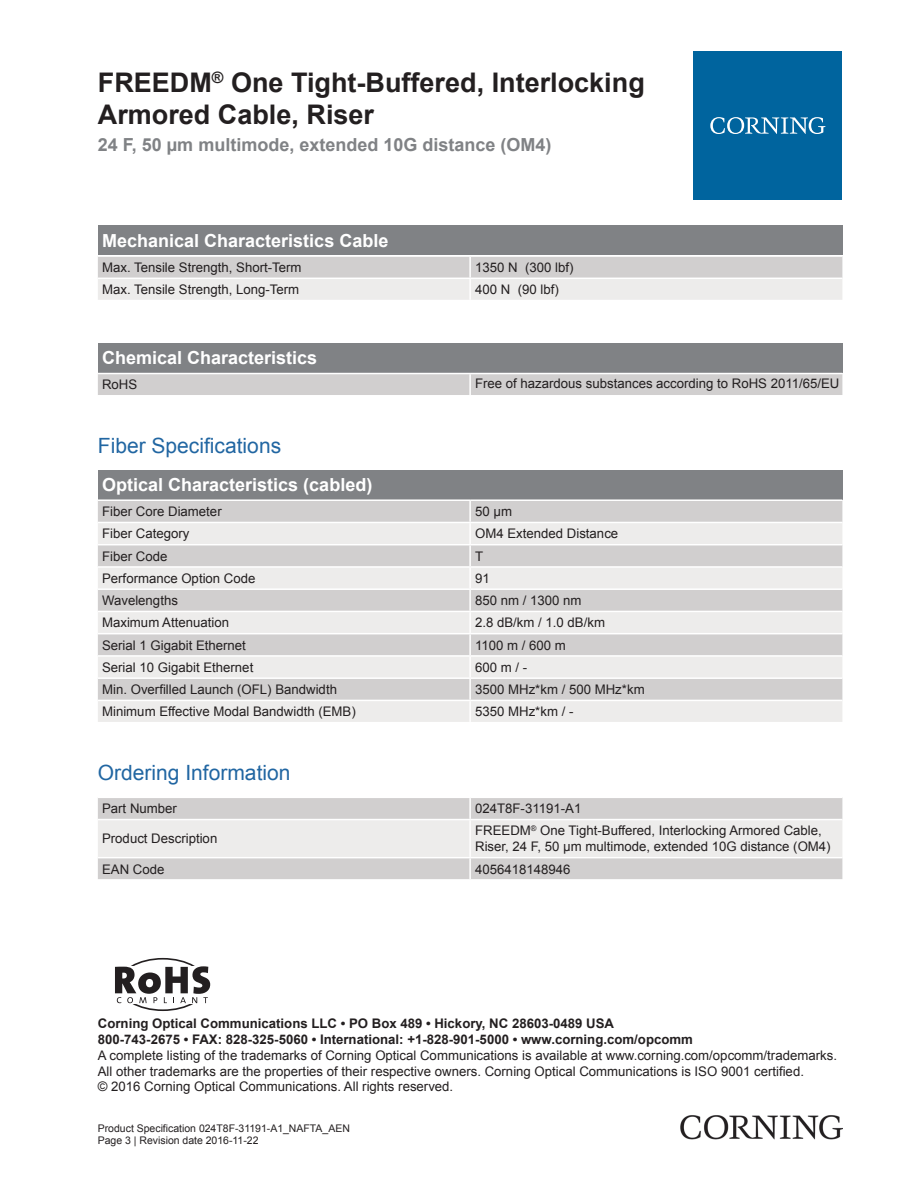
<style>
.page{position:relative;width:919px;height:1187px;background:#fff}
.page>*{position:absolute;margin:0;border:0;box-sizing:border-box;transform-origin:0 0}
.t1{font:700 27px/32.4px "Arial";color:#231f20}
.t2{font:21px "Arial";color:#2166a2}
.t3{font:700 18px "Arial";color:#fff}
.t4{font:700 18px "Arial";color:#808285}
.t5{font:13.2px/15.9px "Arial";color:#231f20}
.t6{font:700 13.2px/15.9px "Arial";color:#231f20}
.t7{font:10.5px/12.6px "Arial";color:#231f20}
</style>
<div class="page">
<div style="left:98px;top:225px;width:744px;height:30px;background:#808285"></div>
<svg style="left:98px;top:257px;width:744px;height:43px;background:#dfdddd"></svg>
<hr style="left:469px;top:257px;width:2px;height:20px;background:#fff">
<hr style="left:469px;top:279px;width:2px;height:21px;background:#fff">
<hr style="left:98px;top:277px;width:372px;height:2px;background:#fff">
<hr style="left:470px;top:277px;width:372px;height:2px;background:#fff">
<div style="left:98px;top:343px;width:744px;height:30px;background:#808285"></div>
<div style="left:98px;top:374px;width:744px;height:21px;background:#d1cfcf"></div>
<hr style="left:469px;top:374px;width:2px;height:21px;background:#fff">
<div style="left:98px;top:469px;width:744px;height:30px;background:#808285"></div>
<div style="left:98px;top:501px;width:744px;height:20px;background:#d1cfcf"></div>
<svg style="left:98px;top:523px;width:744px;height:198px;background:#e1dfdf"></svg>
<hr style="left:469px;top:501px;width:2px;height:20px;background:#fff">
<hr style="left:469px;top:523px;width:2px;height:21px;background:#fff">
<hr style="left:469px;top:545px;width:2px;height:21px;background:#fff">
<hr style="left:469px;top:567px;width:2px;height:21px;background:#fff">
<hr style="left:469px;top:590px;width:2px;height:20px;background:#fff">
<hr style="left:469px;top:612px;width:2px;height:21px;background:#fff">
<hr style="left:469px;top:634px;width:2px;height:21px;background:#fff">
<hr style="left:469px;top:656px;width:2px;height:21px;background:#fff">
<hr style="left:469px;top:679px;width:2px;height:20px;background:#fff">
<hr style="left:469px;top:701px;width:2px;height:20px;background:#fff">
<hr style="left:98px;top:544px;width:372px;height:1px;background:#fff">
<hr style="left:470px;top:544px;width:372px;height:1px;background:#fff">
<hr style="left:98px;top:566px;width:372px;height:1px;background:#fff">
<hr style="left:470px;top:566px;width:372px;height:1px;background:#fff">
<hr style="left:98px;top:588px;width:372px;height:2px;background:#fff">
<hr style="left:470px;top:588px;width:372px;height:2px;background:#fff">
<hr style="left:98px;top:610px;width:372px;height:2px;background:#fff">
<hr style="left:470px;top:610px;width:372px;height:2px;background:#fff">
<hr style="left:98px;top:633px;width:372px;height:1px;background:#fff">
<hr style="left:470px;top:633px;width:372px;height:1px;background:#fff">
<hr style="left:98px;top:655px;width:372px;height:1px;background:#fff">
<hr style="left:470px;top:655px;width:372px;height:1px;background:#fff">
<hr style="left:98px;top:677px;width:372px;height:2px;background:#fff">
<hr style="left:470px;top:677px;width:372px;height:2px;background:#fff">
<hr style="left:98px;top:699px;width:372px;height:2px;background:#fff">
<hr style="left:470px;top:699px;width:372px;height:2px;background:#fff">
<div style="left:98px;top:798px;width:744px;height:81px;background:#d1cfcf"></div>
<div style="left:98px;top:820px;width:744px;height:36px;background:#edeceb"></div>
<hr style="left:469px;top:798px;width:2px;height:20px;background:#fff">
<hr style="left:469px;top:820px;width:2px;height:36px;background:#fff">
<hr style="left:469px;top:858px;width:2px;height:21px;background:#fff">
<hr style="left:98px;top:818px;width:372px;height:2px;background:#fff">
<hr style="left:470px;top:818px;width:372px;height:2px;background:#fff">
<hr style="left:98px;top:856px;width:372px;height:2px;background:#fff">
<hr style="left:470px;top:856px;width:372px;height:2px;background:#fff">
<div style="left:693px;top:51px;width:149px;height:149px;background:#00649e"></div>
<svg style="left:710px;top:117px;width:115px;height:17px"></svg>
<img style="left:680px;top:1115px;width:162px;height:24px">
<div style="left:118px;top:957px;width:90px;height:53px;border:2px solid #231f20;border-radius:50%"></div>
<div style="left:98px;top:966px;width:123px;height:38px;background:#fff"></div>
<svg style="left:115px;top:966px;width:95px;height:37px"></svg>
<h1 class="t1" style="left:98px;top:66px;width:548px">FREEDM<sup>®</sup> One Tight-Buffered, Interlocking<br>Armored Cable, Riser</h1>
<h3 class="t4" style="left:98px;top:132px;width:455px">24 F, 50 µm multimode, extended 10G distance (OM4)</h3>
<h3 class="t3" style="left:102px;top:228px;width:288px">Mechanical Characteristics Cable</h3>
<p class="t5" style="left:102px;top:259px;width:201px">Max. Tensile Strength, Short-Term</p>
<p class="t5" style="left:475px;top:259px;width:100px">1350 N (300 lbf)</p>
<p class="t5" style="left:102px;top:281px;width:199px">Max. Tensile Strength, Long-Term</p>
<p class="t5" style="left:475px;top:281px;width:85px">400 N (90 lbf)</p>
<h3 class="t3" style="left:102px;top:345px;width:217px">Chemical Characteristics</h3>
<p class="t5" style="left:102px;top:376px;width:37px">RoHS</p>
<p class="t5" style="left:475px;top:375px;width:366px">Free of hazardous substances according to RoHS 2011/65/EU</p>
<h2 class="t2" style="left:98px;top:431px;width:185px">Fiber Specifications</h2>
<h3 class="t3" style="left:102px;top:472px;width:272px">Optical Characteristics (cabled)</h3>
<p class="t5" style="left:102px;top:503px;width:121px">Fiber Core Diameter</p>
<p class="t5" style="left:475px;top:503px;width:38px">50 µm</p>
<p class="t5" style="left:102px;top:525px;width:89px">Fiber Category</p>
<p class="t5" style="left:475px;top:525px;width:145px">OM4 Extended Distance</p>
<p class="t5" style="left:102px;top:548px;width:67px">Fiber Code</p>
<p class="t5" style="left:475px;top:548px;width:10px">T</p>
<p class="t5" style="left:102px;top:570px;width:155px">Performance Option Code</p>
<p class="t5" style="left:475px;top:570px;width:16px">91</p>
<p class="t5" style="left:102px;top:592px;width:77px">Wavelengths</p>
<p class="t5" style="left:475px;top:592px;width:108px">850 nm / 1300 nm</p>
<p class="t5" style="left:102px;top:614px;width:128px">Maximum Attenuation</p>
<p class="t5" style="left:475px;top:614px;width:131px">2.8 dB/km / 1.0 dB/km</p>
<p class="t5" style="left:102px;top:636px;width:145px">Serial 1 Gigabit Ethernet</p>
<p class="t5" style="left:475px;top:636px;width:92px">1100 m / 600 m</p>
<p class="t5" style="left:102px;top:659px;width:153px">Serial 10 Gigabit Ethernet</p>
<p class="t5" style="left:475px;top:659px;width:54px">600 m / -</p>
<p class="t5" style="left:102px;top:681px;width:236px">Min. Overfilled Launch (OFL) Bandwidth</p>
<p class="t5" style="left:475px;top:681px;width:171px">3500 MHz*km / 500 MHz*km</p>
<p class="t5" style="left:102px;top:703px;width:255px">Minimum Effective Modal Bandwidth (EMB)</p>
<p class="t5" style="left:475px;top:703px;width:100px">5350 MHz*km / -</p>
<h2 class="t2" style="left:98px;top:757px;width:194px">Ordering Information</h2>
<p class="t5" style="left:102px;top:800px;width:76px">Part Number</p>
<p class="t5" style="left:475px;top:800px;width:108px">024T8F-31191-A1</p>
<p class="t5" style="left:102px;top:830px;width:117px">Product Description</p>
<p class="t5" style="left:475px;top:822px;width:357px">FREEDM<sup>®</sup> One Tight-Buffered, Interlocking Armored Cable,<br>Riser, 24 F, 50 µm multimode, extended 10G distance (OM4)</p>
<p class="t5" style="left:102px;top:860px;width:64px">EAN Code</p>
<p class="t5" style="left:475px;top:860px;width:97px">4056418148946</p>
<p class="t6" style="left:98px;top:1015px;width:596px">Corning Optical Communications LLC • PO Box 489 • Hickory, NC 28603-0489 USA<br>800-743-2675 • FAX: 828-325-5060 • International: +1-828-901-5000 • www.corning.com/opcomm</p>
<p class="t5" style="left:98px;top:1046px;width:740px">A complete listing of the trademarks of Corning Optical Communications is available at www.corning.com/opcomm/trademarks.<br>All other trademarks are the properties of their respective owners. Corning Optical Communications is ISO 9001 certified.<br>© 2016 Corning Optical Communications. All rights reserved.</p>
<p class="t7" style="left:98px;top:1121px;width:253px">Product Specification 024T8F-31191-A1_NAFTA_AEN<br>Page 3 | Revision date 2016-11-22</p>
</div>
